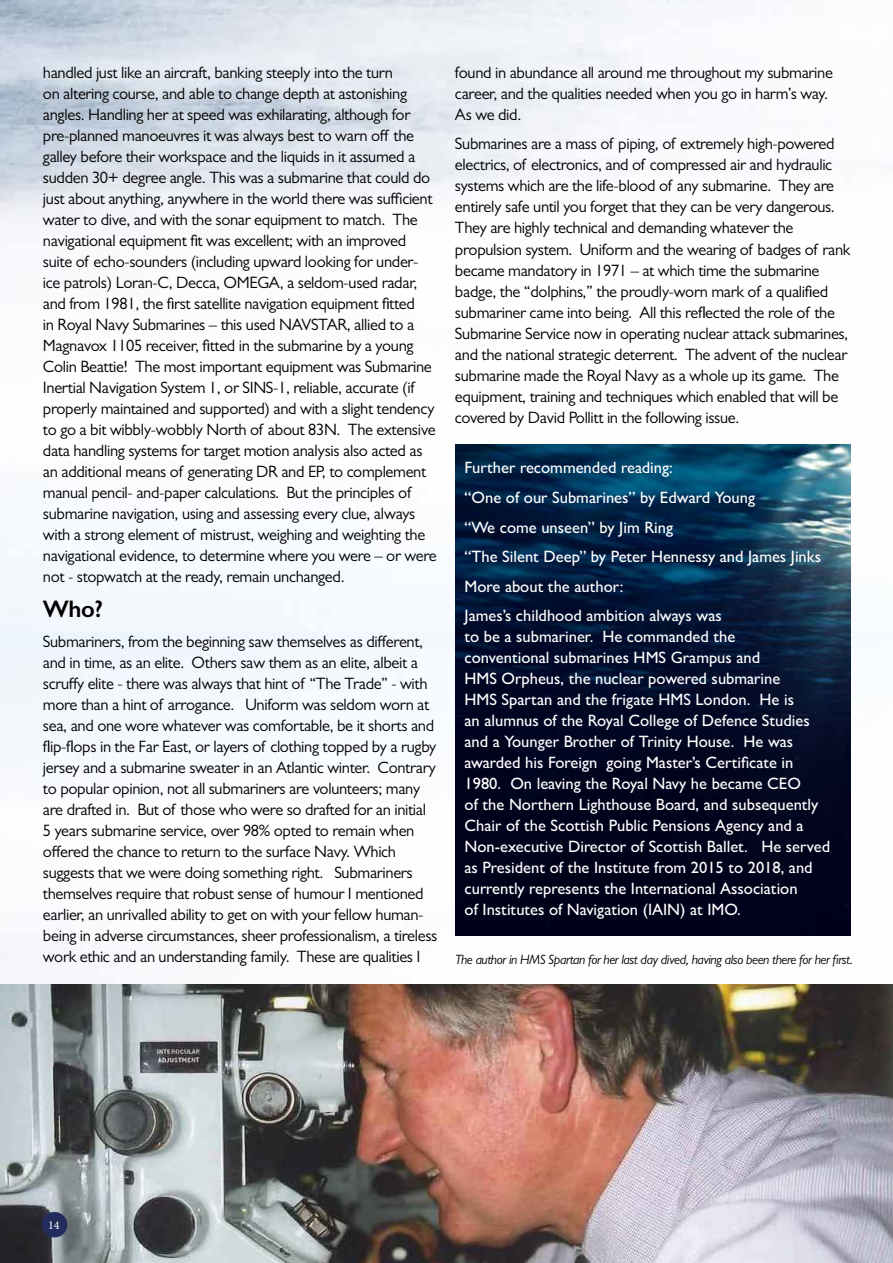
<style>
.page{position:relative;width:893px;height:1263px;background:#fff}
.page>*{position:absolute;margin:0;border:0;box-sizing:border-box;transform-origin:0 0}
.t1{font:600 24px "Gill Sans";color:#000}
.t2{font:16.5px/21px "Gill Sans";letter-spacing:-.02em;color:#000}
.t3{font:500 16.5px/21px "Gill Sans";color:#fff}
.t4{font:italic 13.5px "Gill Sans";letter-spacing:-.03em;color:#000}
.t5{font:12px "Minion Pro";color:#fff}
</style>
<div class="page">
<img style="left:0;top:0;width:851px;height:959px">
<img style="left:0;top:984px;width:893px;height:279px">
<div style="left:42px;top:1212px;width:25px;height:25px;background:#222d5d;border-radius:50%"></div>
<img style="left:455px;top:444px;width:395px;height:491px">
<p class="t2" style="left:43px;top:62px;width:395px">handled just like an aircraft, banking steeply into the turn<br>on altering course, and able to change depth at astonishing angles. Handling her at speed was exhilarating, although for pre-planned manoeuvres it was always best to warn off the galley before their workspace and the liquids in it assumed a sudden 30+ degree angle. This was a submarine that could do just about anything, anywhere in the world there was sufficient water to dive, and with the sonar equipment to match. The navigational equipment fit was excellent; with an improved suite of echo-sounders (including upward looking for under&shy;ice patrols) Loran-C, Decca, OMEGA, a seldom-used radar, and from 1981, the first satellite navigation equipment fitted<br>in Royal Navy Submarines – this used NAVSTAR, allied to a Magnavox 1105 receiver, fitted in the submarine by a young Colin Beattie! The most important equipment was Submarine Inertial Navigation System 1, or SINS-1, reliable, accurate (if properly maintained and supported) and with a slight tendency to go a bit wibbly-wobbly North of about 83N. The extensive data handling systems for target motion analysis also acted as an additional means of generating DR and EP, to complement manual pencil- and-paper calculations. But the principles of submarine navigation, using and assessing every clue, always with a strong element of mistrust, weighing and weighting the navigational evidence, to determine where you were – or were not - stopwatch at the ready, remain unchanged.</p>
<h1 class="t1" style="left:43px;top:595px;width:61px">Who?</h1>
<p class="t2" style="left:43px;top:631px;width:396px">Submariners, from the beginning saw themselves as different, and in time, as an elite. Others saw them as an elite, albeit a scruffy elite - there was always that hint of “The Trade” - with more than a hint of arrogance. Uniform was seldom worn at sea, and one wore whatever was comfortable, be it shorts and flip-flops in the Far East, or layers of clothing topped by a rugby jersey and a submarine sweater in an Atlantic winter. Contrary to popular opinion, not all submariners are volunteers; many are drafted in. But of those who were so drafted for an initial 5 years submarine service, over 98% opted to remain when offered the chance to return to the surface Navy. Which suggests that we were doing something right. Submariners themselves require that robust sense of humour I mentioned earlier, an unrivalled ability to get on with your fellow human&shy;being in adverse circumstances, sheer professionalism, a tireless work ethic and an understanding family. These are qualities I</p>
<p class="t2" style="left:455px;top:62px;width:379px">found in abundance all around me throughout my submarine career, and the qualities needed when you go in harm’s way.<br>As we did.</p>
<p class="t2" style="left:455px;top:133px;width:397px">Submarines are a mass of piping, of extremely high-powered electrics, of electronics, and of compressed air and hydraulic systems which are the life-blood of any submarine. They are entirely safe until you forget that they can be very dangerous.<br>They are highly technical and demanding whatever the propulsion system. Uniform and the wearing of badges of rank became mandatory in 1971 – at which time the submarine badge, the “dolphins,” the proudly-worn mark of a qualified submariner came into being. All this reflected the role of the Submarine Service now in operating nuclear attack submarines, and the national strategic deterrent. The advent of the nuclear submarine made the Royal Navy as a whole up its game. The equipment, training and techniques which enabled that will be covered by David Pollitt in the following issue.</p>
<p class="t3" style="left:465px;top:453px;width:358px;line-height:29.5px">Further recommended reading:<br>“One of our Submarines” by Edward Young<br>“We come unseen” by Jim Ring<br>“The Silent Deep” by Peter Hennessy and James Jinks More about the author:<br>James’s childhood ambition always was</p>
<p class="t3" style="left:465px;top:626px;width:367px">to be a submariner. He commanded the<br>conventional submarines HMS Grampus and<br>HMS Orpheus, the nuclear powered submarine<br>HMS Spartan and the frigate HMS London. He is<br>an alumnus of the Royal College of Defence Studies and a Younger Brother of Trinity House. He was awarded his Foreign going Master’s Certificate in 1980. On leaving the Royal Navy he became CEO<br>of the Northern Lighthouse Board, and subsequently Chair of the Scottish Public Pensions Agency and a Non-executive Director of Scottish Ballet. He served as President of the Institute from 2015 to 2018, and currently represents the International Association<br>of Institutes of Navigation (IAIN) at IMO.</p>
<p class="t4" style="left:455px;top:951px;width:399px">The author in HMS Spartan for her last day dived, having also been there for her first.</p>
<p class="t5" style="left:48px;top:1217px;width:13px">14</p>
</div>
